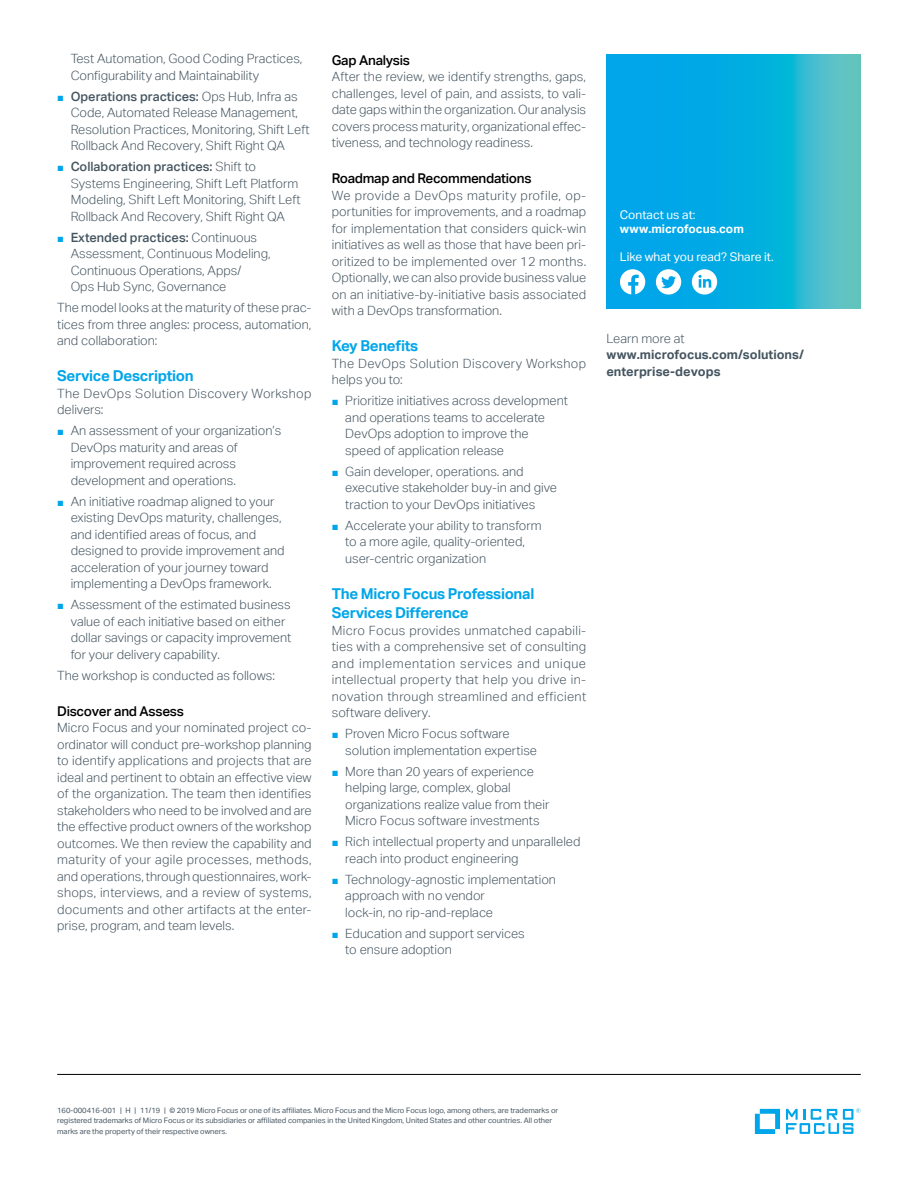
<style>
.page{position:relative;width:918px;height:1188px;background:#fff}
.page>*{position:absolute;margin:0;border:0;box-sizing:border-box;transform-origin:0 0}
.subhead_10_13-blue{font:700 15px/19.5px "Aktiv Grotesk";letter-spacing:-.02em;color:#00a6e9}
.subhead_9_12_medium{font:500 13.5px "Aktiv Grotesk";letter-spacing:-.02em;color:#000}
.body_8_5_11-grey{font:300 12.75px/16.5px "Aktiv Grotesk";color:#455560}
.body_8_5_11-grey-2{font:300 12.75px/16.5px "Aktiv Grotesk";letter-spacing:.025em;color:#455560}
.body_8_5_11-grey-3{font:700 12.75px/16.5px "Aktiv Grotesk";color:#455560}
.subhead_9_12_medium-2{font:300 12.75px "Aktiv Grotesk";color:#455560}
.Contact_8_9_5-regula{font:12px "Aktiv Grotesk";color:#fff}
.Contact_URL_8_9_5-bo{font:700 12px "Aktiv Grotesk";color:#fff}
.mousetype-legal_5_7{font:7.5px/10.5px "Aktiv Grotesk";color:#455560}
.s1{font-family:"Arial";font-weight:400;font-size:11.25px;color:#00a6e9}
.s2{font-weight:500}
</style>
<div class="page">
<hr style="left:57px;top:1074px;width:804px;height:1px;background:#000">
<svg style="left:755px;top:1109px;width:25px;height:25px"></svg>
<svg style="left:786px;top:1108px;width:75px;height:26px"></svg>
<svg style="left:606px;top:54px;width:255px;height:254px;background:#12afdd"></svg>
<div style="left:620px;top:269px;width:25px;height:26px;background:#fff;border-radius:50%"></div>
<svg style="left:628px;top:275px;width:11px;height:20px"></svg>
<div style="left:656px;top:269px;width:25px;height:26px;background:#fff;border-radius:50%"></div>
<svg style="left:661px;top:276px;width:15px;height:12px"></svg>
<div style="left:692px;top:269px;width:25px;height:26px;background:#fff;border-radius:50%"></div>
<svg style="left:699px;top:275px;width:12px;height:13px"></svg>
<p class="body_8_5_11-grey" style="left:71px;top:50px;width:233px">Test Automation, Good Coding Practices,<br>Configurability and Maintainability</p>
<p class="body_8_5_11-grey" style="left:71px;top:88px;width:241px;text-indent:-14px"><span class="s1">■</span> <span class="s2">Operations practices:</span> Ops Hub, Infra as Code, Automated Release Management, Resolution Practices, Monitoring, Shift Left Rollback And Recovery, Shift Right QA</p>
<p class="body_8_5_11-grey" style="left:71px;top:158px;width:232px;text-indent:-14px"><span class="s1">■</span> <span class="s2">Collaboration practices:</span> Shift to Systems Engineering, Shift Left Platform Modeling, Shift Left Monitoring, Shift Left Rollback And Recovery, Shift Right QA</p>
<p class="body_8_5_11-grey" style="left:71px;top:229px;width:201px;text-indent:-14px"><span class="s1">■</span> <span class="s2">Extended practices:</span> Continuous<br>Assessment, Continuous Modeling,<br>Continuous Operations, Apps/<br>Ops Hub Sync, Governance</p>
<p class="body_8_5_11-grey" style="left:57px;top:299px;width:256px;text-align:justify">The model looks at the maturity of these prac&shy;tices from three angles: process, automation, and collaboration:</p>
<p class="subhead_10_13-blue" style="left:57px;top:366px;width:138px">Service Description</p>
<p class="body_8_5_11-grey-2" style="left:57px;top:385px;width:256px">The DevOps Solution Discovery Workshop delivers:</p>
<p class="body_8_5_11-grey" style="left:71px;top:422px;width:212px;text-indent:-14px"><span class="s1">■</span> An assessment of your organization’s<br>DevOps maturity and areas of improvement required across development and operations.</p>
<p class="body_8_5_11-grey" style="left:71px;top:493px;width:216px;text-indent:-14px"><span class="s1">■</span> An initiative roadmap aligned to your existing DevOps maturity, challenges, and identified areas of focus, and designed to provide improvement and acceleration of your journey toward implementing a DevOps framework.</p>
<p class="body_8_5_11-grey" style="left:71px;top:596px;width:222px;text-indent:-14px"><span class="s1">■</span> Assessment of the estimated business value of each initiative based on either dollar savings or capacity improvement for your delivery capability.</p>
<p class="body_8_5_11-grey" style="left:57px;top:667px;width:219px">The workshop is conducted as follows:</p>
<p class="subhead_9_12_medium" style="left:57px;top:703px;width:128px">Discover and Assess</p>
<p class="body_8_5_11-grey" style="left:57px;top:719px;width:256px;text-align:justify">Micro Focus and your nominated project co&shy;ordinator will conduct pre-workshop planning to identify applications and projects that are ideal and pertinent to obtain an effective view of the organization. The team then identifies stakeholders who need to be involved and are the effective product owners of the workshop outcomes. We then review the capability and maturity of your agile processes, methods, and operations, through questionnaires, work&shy;shops, interviews, and a review of systems, documents and other artifacts at the enter&shy;prise, program, and team levels.</p>
<p class="subhead_9_12_medium" style="left:332px;top:52px;width:80px">Gap Analysis</p>
<p class="body_8_5_11-grey" style="left:332px;top:68px;width:256px;text-align:justify">After the review, we identify strengths, gaps, challenges, level of pain, and assists, to vali&shy;date gaps within the organization. Our analysis covers process maturity, organizational effec&shy;tiveness, and technology readiness.</p>
<p class="subhead_9_12_medium" style="left:332px;top:170px;width:201px">Roadmap and Recommendations</p>
<p class="body_8_5_11-grey" style="left:332px;top:187px;width:256px;text-align:justify">We provide a DevOps maturity profile, op&shy;portunities for improvements, and a roadmap for implementation that considers quick-win initiatives as well as those that have been pri&shy;oritized to be implemented over 12 months.<br>Optionally, we can also provide business value on an initiative-by-initiative basis associated with a DevOps transformation.</p>
<p class="subhead_10_13-blue" style="left:332px;top:336px;width:88px">Key Benefits</p>
<p class="body_8_5_11-grey-2" style="left:332px;top:355px;width:256px">The DevOps Solution Discovery Workshop helps you to:</p>
<p class="body_8_5_11-grey" style="left:345px;top:392px;width:224px;text-indent:-14px"><span class="s1">■</span> Prioritize initiatives across development and operations teams to accelerate DevOps adoption to improve the<br>speed of application release</p>
<p class="body_8_5_11-grey" style="left:345px;top:463px;width:213px;text-indent:-14px"><span class="s1">■</span> Gain developer, operations. and executive stakeholder buy-in and give traction to your DevOps initiatives</p>
<p class="body_8_5_11-grey" style="left:345px;top:517px;width:198px;text-indent:-14px"><span class="s1">■</span> Accelerate your ability to transform to a more agile, quality-oriented, user-centric organization</p>
<p class="subhead_10_13-blue" style="left:332px;top:583px;width:204px">The Micro Focus Professional<br>Services Difference</p>
<p class="body_8_5_11-grey" style="left:332px;top:622px;width:256px;text-align:justify">Micro Focus provides unmatched capabili&shy;ties with a comprehensive set of consulting and implementation services and unique intellectual property that help you drive in&shy;novation through streamlined and efficient software delivery.</p>
<p class="body_8_5_11-grey" style="left:345px;top:725px;width:193px;text-indent:-14px"><span class="s1">■</span> Proven Micro Focus software solution implementation expertise</p>
<p class="body_8_5_11-grey" style="left:345px;top:763px;width:206px;text-indent:-14px"><span class="s1">■</span> More than 20 years of experience helping large, complex, global organizations realize value from their Micro Focus software investments</p>
<p class="body_8_5_11-grey" style="left:345px;top:833px;width:237px;text-indent:-14px"><span class="s1">■</span> Rich intellectual property and unparalleled reach into product engineering</p>
<p class="body_8_5_11-grey" style="left:345px;top:871px;width:212px;text-indent:-14px"><span class="s1">■</span> Technology-agnostic implementation approach with no vendor<br>lock-in, no rip-and-replace</p>
<p class="body_8_5_11-grey" style="left:345px;top:925px;width:181px;text-indent:-14px"><span class="s1">■</span> Education and support services to ensure adoption</p>
<p class="Contact_8_9_5-regula" style="left:620px;top:207px;width:77px">Contact us at:</p>
<p class="Contact_URL_8_9_5-bo" style="left:620px;top:221px;width:125px">www.microfocus.com</p>
<p class="Contact_8_9_5-regula" style="left:620px;top:250px;width:155px">Like what you read? Share it.</p>
<p class="subhead_9_12_medium-2" style="left:606px;top:331px;width:80px">Learn more at</p>
<p class="body_8_5_11-grey-3" style="left:606px;top:346px;width:199px">www.microfocus.com/solutions/ enterprise-devops</p>
<p class="mousetype-legal_5_7" style="left:57px;top:1105px;width:503px">160-000416-001 | H | 11/19 | © 2019 Micro Focus or one of its affiliates. Micro Focus and the Micro Focus logo, among others, are trademarks or registered trademarks of Micro Focus or its subsidiaries or affiliated companies in the United Kingdom, United States and other countries. All other marks are the property of their respective owners.</p>
</div>
